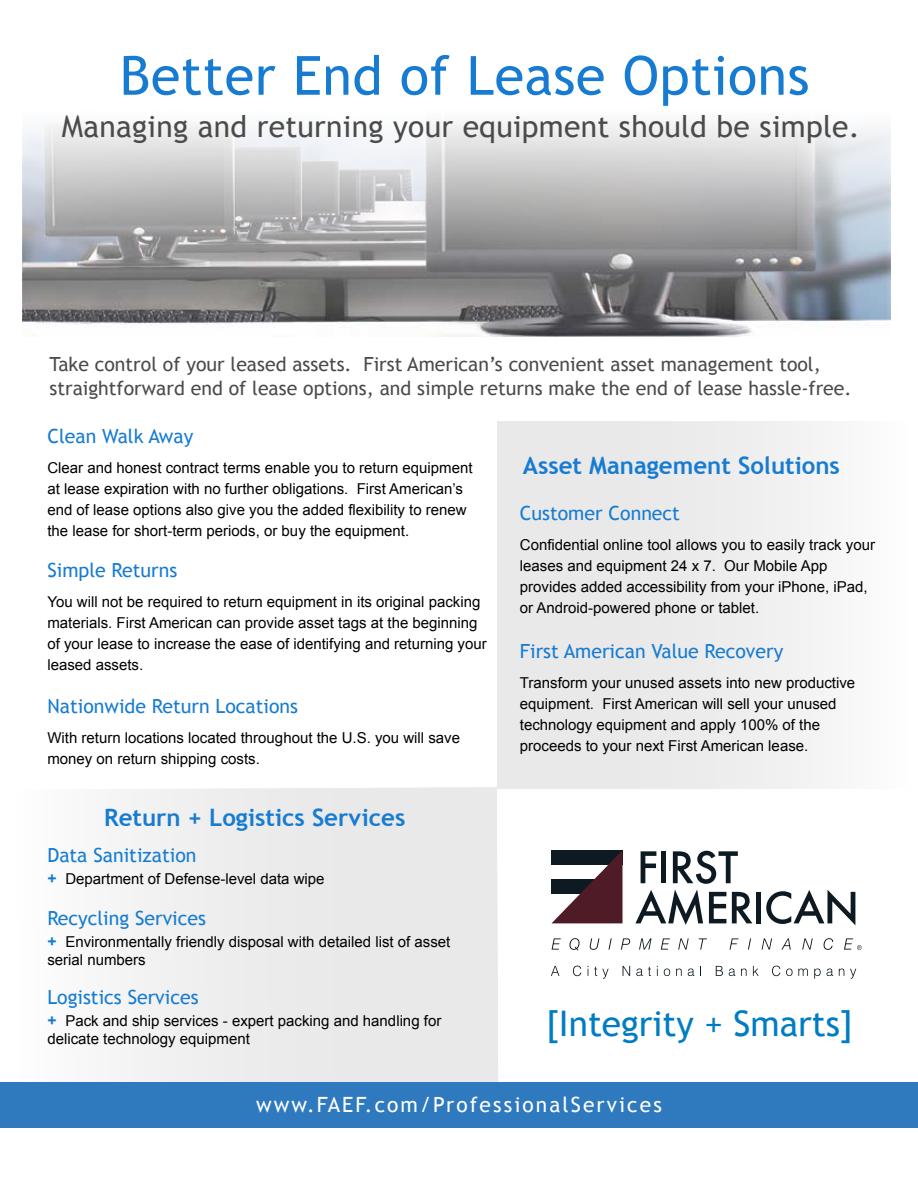
<style>
.page{position:relative;width:918px;height:1188px;background:#fff}
.page>*{position:absolute;margin:0;border:0;box-sizing:border-box;transform-origin:0 0}
.t1{font:54px "Trebuchet MS";letter-spacing:.01em;color:#177cd1}
.t2{font:35.25px "Trebuchet MS";color:#007dc2}
.t3{font:30px "Trebuchet MS";letter-spacing:.01em;color:#4b4b4b}
.t4{font:700 24px "Trebuchet MS";color:#177cd1}
.t5{font:21px "Trebuchet MS";letter-spacing:.1em;color:#fff}
.t6{font:19.5px/24px "Trebuchet MS";color:#4b4b4b}
.t7{font:19.5px "Trebuchet MS";color:#177cd1}
.t8{font:15px/21px "Arial";color:#000}
.s1{font-weight:700;font-size:15.75px;color:#177cd1}
</style>
<div class="page">
<div style="left:498px;top:422px;width:411px;height:366px;background:linear-gradient(to right,#e5e4e4,#f9f9f9)"></div>
<svg style="left:18px;top:787px;width:480px;height:296px"></svg>
<svg style="left:22px;top:123px;width:869px;height:214px;background:#afb0b2"></svg>
<div style="left:0;top:1083px;width:918px;height:45px;background:#2f7abe"></div>
<svg style="left:552px;top:938px;width:9px;height:12px"></svg>
<svg style="left:570px;top:938px;width:10px;height:13px"></svg>
<svg style="left:590px;top:938px;width:9px;height:12px"></svg>
<svg style="left:609px;top:938px;width:3px;height:12px"></svg>
<svg style="left:621px;top:938px;width:9px;height:12px"></svg>
<svg style="left:639px;top:938px;width:13px;height:12px"></svg>
<svg style="left:661px;top:938px;width:9px;height:12px"></svg>
<svg style="left:678px;top:938px;width:11px;height:12px"></svg>
<svg style="left:699px;top:938px;width:8px;height:12px"></svg>
<svg style="left:730px;top:938px;width:8px;height:12px"></svg>
<svg style="left:748px;top:938px;width:3px;height:12px"></svg>
<svg style="left:762px;top:938px;width:10px;height:12px"></svg>
<svg style="left:781px;top:938px;width:10px;height:12px"></svg>
<svg style="left:802px;top:938px;width:11px;height:12px"></svg>
<svg style="left:824px;top:938px;width:9px;height:12px"></svg>
<svg style="left:551px;top:850px;width:72px;height:73px"></svg>
<svg style="left:844px;top:938px;width:18px;height:12px"></svg>
<svg style="left:635px;top:851px;width:117px;height:74px"></svg>
<div style="left:756px;top:892px;width:5px;height:31px;background:#0e1a21"></div>
<svg style="left:766px;top:890px;width:89px;height:35px"></svg>
<svg style="left:551px;top:966px;width:8px;height:10px"></svg>
<svg style="left:573px;top:966px;width:8px;height:10px"></svg>
<svg style="left:588px;top:966px;width:21px;height:13px"></svg>
<svg style="left:623px;top:966px;width:7px;height:10px"></svg>
<svg style="left:636px;top:967px;width:15px;height:9px"></svg>
<svg style="left:664px;top:969px;width:6px;height:7px"></svg>
<svg style="left:676px;top:969px;width:6px;height:7px"></svg>
<svg style="left:688px;top:969px;width:6px;height:7px"></svg>
<svg style="left:716px;top:966px;width:7px;height:10px"></svg>
<svg style="left:729px;top:969px;width:6px;height:7px"></svg>
<svg style="left:741px;top:969px;width:6px;height:7px"></svg>
<svg style="left:753px;top:966px;width:6px;height:10px"></svg>
<svg style="left:772px;top:966px;width:8px;height:10px"></svg>
<svg style="left:786px;top:969px;width:22px;height:7px"></svg>
<svg style="left:814px;top:969px;width:7px;height:10px"></svg>
<svg style="left:827px;top:969px;width:6px;height:7px"></svg>
<svg style="left:839px;top:969px;width:5px;height:7px"></svg>
<svg style="left:850px;top:969px;width:6px;height:10px"></svg>
<h1 class="t1" style="left:120px;top:44px;width:691px">Better End of Lease Options</h1>
<h3 class="t3" style="left:62px;top:108px;width:800px">Managing and returning your equipment should be simple.</h3>
<h3 class="t6" style="left:50px;top:352px;width:804px">Take control of your leased assets. First American’s convenient asset management tool, straightforward end of lease options, and simple returns make the end of lease hassle-free.</h3>
<h3 class="t7" style="left:47px;top:424px;width:147px">Clean Walk Away</h3>
<p class="t8" style="left:47px;top:457px;width:427px">Clear and honest contract terms enable you to return equipment at lease expiration with no further obligations. First American’s end of lease options also give you the added flexibility to renew the lease for short-term periods, or buy the equipment.</p>
<h3 class="t7" style="left:47px;top:559px;width:131px">Simple Returns</h3>
<p class="t8" style="left:47px;top:591px;width:441px">You will not be required to return equipment in its original packing materials. First American can provide asset tags at the beginning of your lease to increase the ease of identifying and returning your leased assets.</p>
<h3 class="t7" style="left:47px;top:695px;width:252px">Nationwide Return Locations</h3>
<p class="t8" style="left:47px;top:728px;width:414px">With return locations located throughout the U.S. you will save money on return shipping costs.</p>
<h3 class="t4" style="left:104px;top:803px;width:303px">Return + Logistics Services</h3>
<h3 class="t7" style="left:47px;top:844px;width:151px">Data Sanitization</h3>
<p class="t8" style="left:47px;top:868px;width:279px"><span class="s1">+</span> Department of Defense-level data wipe</p>
<h3 class="t7" style="left:47px;top:906px;width:160px">Recycling Services</h3>
<p class="t8" style="left:47px;top:932px;width:405px;line-height:18px"><span class="s1">+</span> Environmentally friendly disposal with detailed list of asset serial numbers</p>
<h3 class="t7" style="left:47px;top:986px;width:153px">Logistics Services</h3>
<p class="t8" style="left:47px;top:1012px;width:395px;line-height:18px"><span class="s1">+</span> Pack and ship services - expert packing and handling for delicate technology equipment</p>
<h3 class="t4" style="left:523px;top:450px;width:319px">Asset Management Solutions</h3>
<h3 class="t7" style="left:520px;top:502px;width:162px">Customer Connect</h3>
<p class="t8" style="left:520px;top:535px;width:357px">Confidential online tool allows you to easily track your leases and equipment 24 x 7. Our Mobile App provides added accessibility from your iPhone, iPad, or Android-powered phone or tablet.</p>
<h3 class="t7" style="left:520px;top:639px;width:265px">First American Value Recovery</h3>
<p class="t8" style="left:520px;top:672px;width:337px">Transform your unused assets into new productive equipment. First American will sell your unused technology equipment and apply 100% of the proceeds to your next First American lease.</p>
<h2 class="t2" style="left:546px;top:1003px;width:309px">[Integrity + Smarts]</h2>
<h3 class="t5" style="left:256px;top:1092px;width:407px">www.FAEF.com/ProfessionalServices</h3>
</div>
